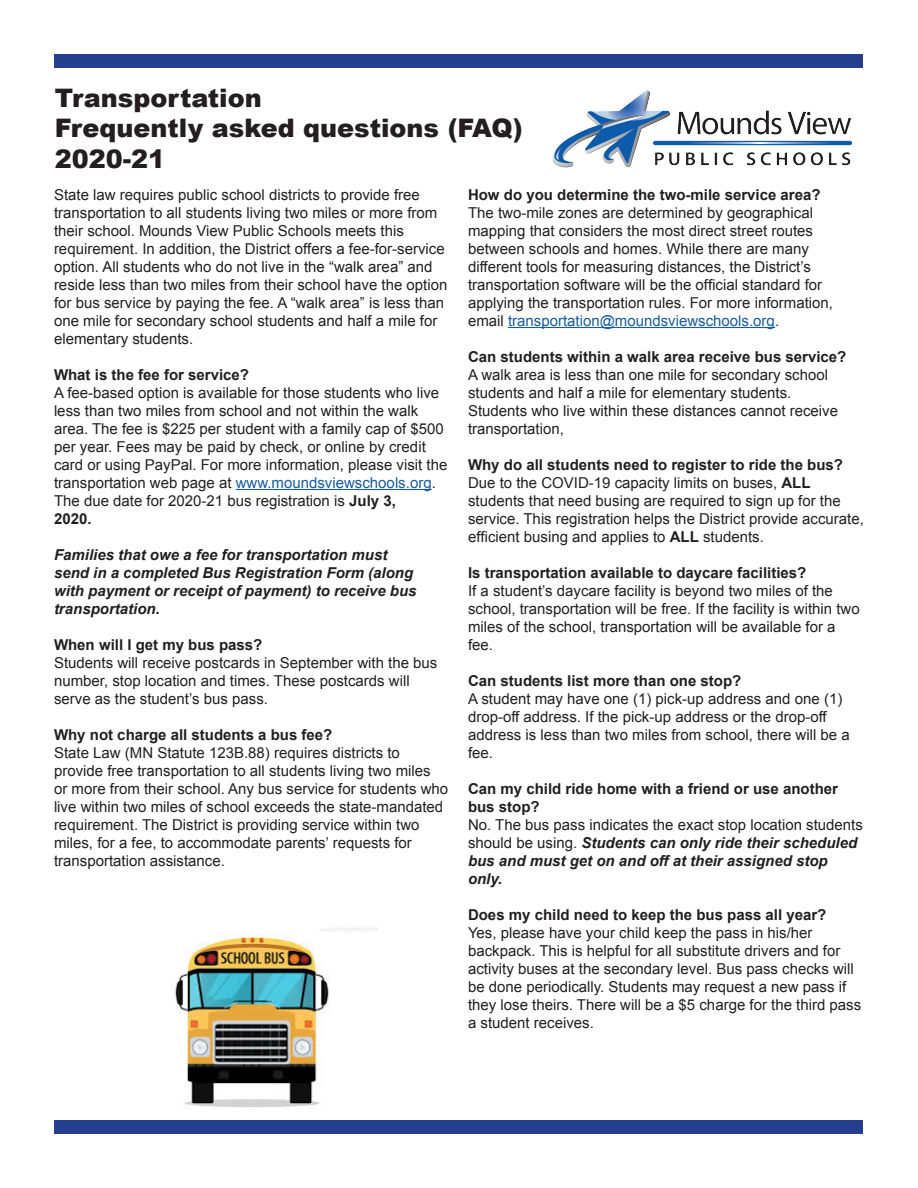
<style>
.page{position:relative;width:918px;height:1188px;background:#fff}
.page>*{position:absolute;margin:0;border:0;box-sizing:border-box;transform-origin:0 0}
.t1{font:900 25.5px/30.6px "Arial";color:#231f20}
.t2{font:15px/18px "Arial";color:#231f20}
.t3{font:700 15px/18px "Arial";color:#231f20}
.t4{font:italic 700 15px/18px "Arial";color:#231f20}
.t5{font:15px "Arial";color:#175d9e}
.s1{color:#231f20}
.s2{font-weight:700}
.s3{color:#175d9e}
.s4{font-weight:400;font-style:normal}
</style>
<div class="page">
<hr style="left:236px;top:489px;width:196px;height:1px;background:#175d9e">
<hr style="left:508px;top:327px;width:267px;height:1px;background:#175d9e">
<img style="left:175px;top:928px;width:203px;height:180px">
<img style="left:553px;top:90px;width:299px;height:78px">
<div style="left:55px;top:54px;width:808px;height:14px;background:#253f8e"></div>
<div style="left:55px;top:1120px;width:808px;height:14px;background:#253f8e"></div>
<p class="t1" style="left:55px;top:82px;width:208px">Transportation</p>
<p class="t1" style="left:55px;top:112px;width:470px">Frequently asked questions (FAQ)<br>2020-21</p>
<p class="t2" style="left:54px;top:186px;width:395px">State law requires public school districts to provide free transportation to all students living two miles or more from their school. Mounds View Public Schools meets this requirement. In addition, the District offers a fee-for-service option. All students who do not live in the “walk area” and reside less than two miles from their school have the option for bus service by paying the fee. A “walk area” is less than one mile for secondary school students and half a mile for elementary students.</p>
<p class="t3" style="left:54px;top:366px;width:197px">What is the fee for service?</p>
<p class="t2" style="left:54px;top:384px;width:395px">A fee-based option is available for those students who live less than two miles from school and not within the walk area. The fee is $225 per student with a family cap of $500 per year. Fees may be paid by check, or online by credit card or using PayPal. For more information, please visit the</p>
<p class="t5" style="left:54px;top:473px;width:383px"><span class="s1">transportation web page at</span> www.moundsviewschools.org<span class="s1">.</span></p>
<p class="t2" style="left:54px;top:492px;width:343px">The due date for 2020-21 bus registration is <span class="s2">July 3,</span></p>
<p class="t3" style="left:54px;top:510px;width:39px">2020.</p>
<p class="t4" style="left:54px;top:546px;width:364px">Families that owe a fee for transportation must send in a completed Bus Registration Form (along with payment or receipt of payment) to receive bus transportation.</p>
<p class="t3" style="left:54px;top:636px;width:210px">When will I get my bus pass?</p>
<p class="t2" style="left:54px;top:654px;width:385px">Students will receive postcards in September with the bus number, stop location and times. These postcards will serve as the student’s bus pass.</p>
<p class="t3" style="left:54px;top:726px;width:280px">Why not charge all students a bus fee?</p>
<p class="t2" style="left:54px;top:744px;width:396px">State Law (MN Statute 123B.88) requires districts to provide free transportation to all students living two miles<br>or more from their school. Any bus service for students who live within two miles of school exceeds the state-mandated requirement. The District is providing service within two miles, for a fee, to accommodate parents’ requests for transportation assistance.</p>
<p class="t3" style="left:468px;top:186px;width:354px">How do you determine the two-mile service area?</p>
<p class="t2" style="left:468px;top:204px;width:367px">The two-mile zones are determined by geographical mapping that considers the most direct street routes between schools and homes. While there are many different tools for measuring distances, the District’s transportation software will be the official standard for applying the transportation rules. For more information, email <span class="s3">transportation@moundsviewschools.org</span>.</p>
<p class="t3" style="left:468px;top:348px;width:380px">Can students within a walk area receive bus service?</p>
<p class="t2" style="left:468px;top:366px;width:372px">A walk area is less than one mile for secondary school students and half a mile for elementary students.<br>Students who live within these distances cannot receive transportation,</p>
<p class="t3" style="left:468px;top:456px;width:377px">Why do all students need to register to ride the bus?</p>
<p class="t2" style="left:468px;top:474px;width:397px">Due to the COVID-19 capacity limits on buses, <span class="s2">ALL </span>students that need busing are required to sign up for the service. This registration helps the District provide accurate, efficient busing and applies to <span class="s2">ALL</span> students.</p>
<p class="t3" style="left:468px;top:564px;width:340px">Is transportation available to daycare facilities?</p>
<p class="t2" style="left:468px;top:582px;width:393px">If a student’s daycare facility is beyond two miles of the school, transportation will be free. If the facility is within two miles of the school, transportation will be available for a fee.</p>
<p class="t3" style="left:468px;top:672px;width:275px">Can students list more than one stop?</p>
<p class="t2" style="left:468px;top:690px;width:383px">A student may have one (1) pick-up address and one (1) drop-off address. If the pick-up address or the drop-off address is less than two miles from school, there will be a fee.</p>
<p class="t3" style="left:468px;top:780px;width:372px">Can my child ride home with a friend or use another bus stop?</p>
<p class="t4" style="left:468px;top:816px;width:396px"><span class="s4">No. The bus pass indicates the exact stop location students should be using.</span> Students can only ride their scheduled bus and must get on and off at their assigned stop only.</p>
<p class="t3" style="left:468px;top:906px;width:360px">Does my child need to keep the bus pass all year?</p>
<p class="t2" style="left:468px;top:924px;width:395px">Yes, please have your child keep the pass in his/her backpack. This is helpful for all substitute drivers and for activity buses at the secondary level. Bus pass checks will be done periodically. Students may request a new pass if they lose theirs. There will be a $5 charge for the third pass a student receives.</p>
</div>
